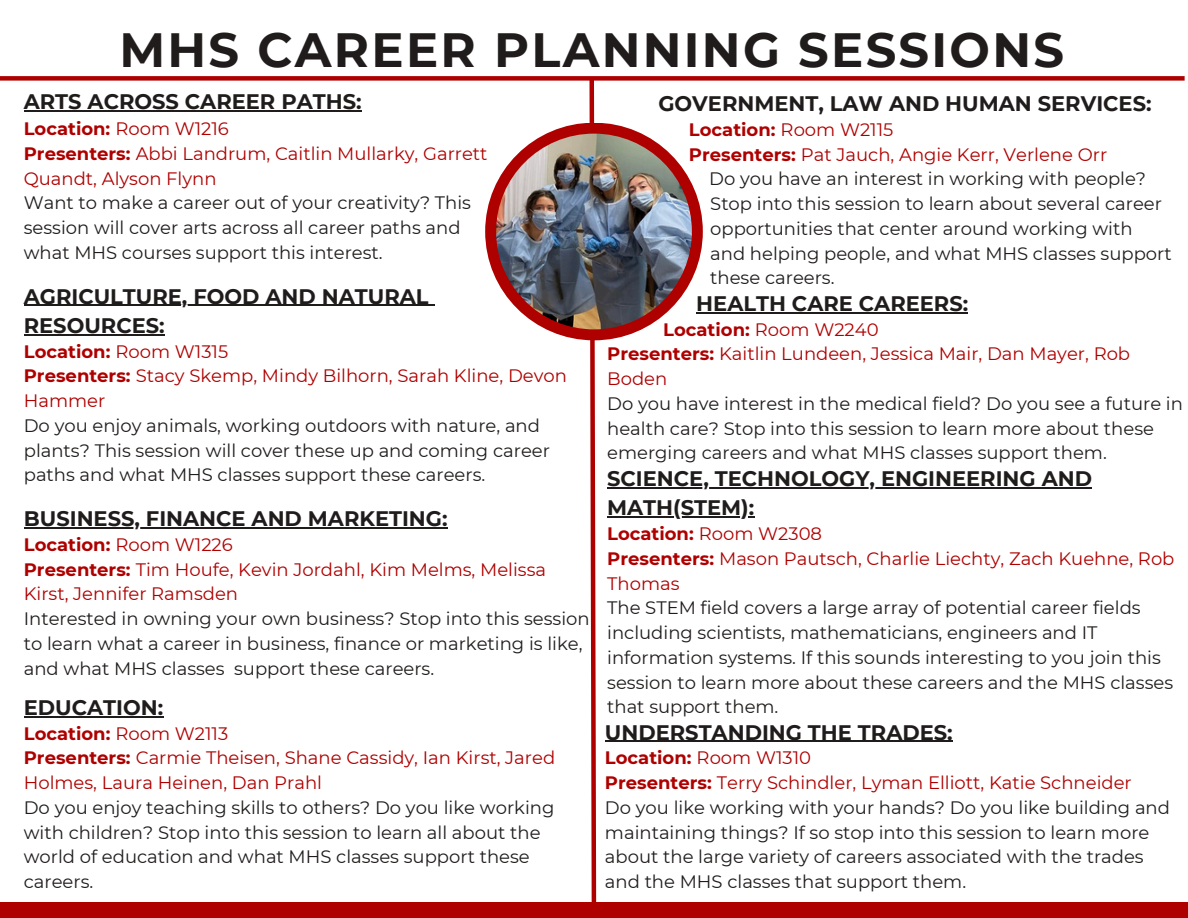
<style>
.page{position:relative;width:1188px;height:918px;background:#fff}
.page>*{position:absolute;margin:0;border:0;box-sizing:border-box;transform-origin:0 0}
.t1{font:700 48px "Montserrat";letter-spacing:.05em;color:#201c1c}
.t2{font:700 21px/29.2px "Montserrat";color:#201c1c}
.t3{font:18px/24.8px "Montserrat";color:#201c1c}
.t4{font:18px/24.8px "Montserrat";color:#af0000}
.t5{font:700 18px "Montserrat";color:#af0000}
.s1{font-weight:700}
.s2{font-weight:400}
.s3{font-weight:700;color:#af0000}
.s4{color:#af0000}
</style>
<div class="page">
<div style="left:0;top:76px;width:1185px;height:5px;background:#af0000"></div>
<svg style="left:587px;top:76px;width:12px;height:827px"></svg>
<div style="left:485px;top:123px;width:218px;height:217px;background:#af0000;border-radius:50%"></div>
<img style="left:496px;top:134px;width:196px;height:195px;border-radius:50%">
<hr style="left:24px;top:110px;width:338px;height:2px;background:#201c1c">
<hr style="left:24px;top:305px;width:405px;height:1px;background:#201c1c">
<hr style="left:24px;top:334px;width:141px;height:1px;background:#201c1c">
<hr style="left:24px;top:527px;width:424px;height:1px;background:#201c1c">
<hr style="left:24px;top:716px;width:139px;height:1px;background:#201c1c">
<hr style="left:696px;top:312px;width:272px;height:1px;background:#201c1c">
<hr style="left:607px;top:487px;width:485px;height:1px;background:#201c1c">
<hr style="left:607px;top:517px;width:147px;height:1px;background:#201c1c">
<hr style="left:605px;top:741px;width:348px;height:1px;background:#201c1c">
<div style="left:0;top:903px;width:1188px;height:15px;background:#af0000"></div>
<p class="t1" style="left:119px;top:20px;width:946px">MHS CAREER PLANNING SESSIONS</p>
<p class="t2" style="left:24px;top:87px;width:339px">ARTS ACROSS CAREER PATHS:</p>
<p class="t4" style="left:24px;top:116px;width:465px"><span class="s1">Location:</span> Room W1216<br><span class="s1">Presenters:</span> Abbi Landrum, Caitlin Mullarky, Garrett<br>Quandt, Alyson Flynn</p>
<p class="t3" style="left:24px;top:191px;width:449px">Want to make a career out of your creativity? This session will cover arts across all career paths and what MHS courses support this interest.</p>
<p class="t2" style="left:24px;top:282px;width:406px">AGRICULTURE, FOOD AND NATURAL<br>RESOURCES:</p>
<p class="t4" style="left:24px;top:339px;width:545px"><span class="s1">Location:</span> Room W1315<br><span class="s1">Presenters:</span> Stacy Skemp, Mindy Bilhorn, Sarah Kline, Devon<br>Hammer</p>
<p class="t3" style="left:24px;top:413px;width:528px">Do you enjoy animals, working outdoors with nature, and plants? This session will cover these up and coming career paths and what MHS classes support these careers.</p>
<p class="t2" style="left:24px;top:504px;width:425px">BUSINESS, FINANCE AND MARKETING:</p>
<p class="t4" style="left:24px;top:532px;width:524px"><span class="s1">Location:</span> Room W1226<br><span class="s1">Presenters:</span> Tim Houfe, Kevin Jordahl, Kim Melms, Melissa<br>Kirst, Jennifer Ramsden</p>
<p class="t3" style="left:24px;top:606px;width:567px">Interested in owning your own business? Stop into this session to learn what a career in business, finance or marketing is like, and what MHS classes support these careers.</p>
<p class="t2" style="left:24px;top:693px;width:141px">EDUCATION:</p>
<p class="t4" style="left:24px;top:721px;width:533px"><span class="s1">Location:</span> Room W2113<br><span class="s1">Presenters:</span> Carmie Theisen, Shane Cassidy, Ian Kirst, Jared<br>Holmes, Laura Heinen, Dan Prahl</p>
<p class="t3" style="left:24px;top:795px;width:532px">Do you enjoy teaching skills to others? Do you like working with children? Stop into this session to learn all about the world of education and what MHS classes support these careers.</p>
<p class="t2" style="left:658px;top:89px;width:495px">GOVERNMENT, LAW AND HUMAN SERVICES:</p>
<p class="t5" style="left:689px;top:118px;width:206px">Location: <span class="s2">Room W2115</span></p>
<p class="t4" style="left:689px;top:142px;width:420px"><span class="s1">Presenters:</span> Pat Jauch, Angie Kerr, Verlene Orr</p>
<p class="t3" style="left:709px;top:166px;width:438px">Do you have an interest in working with people?</p>
<p class="t3" style="left:710px;top:191px;width:453px">Stop into this session to learn about several career</p>
<p class="t3" style="left:710px;top:216px;width:424px">opportunities that center around working with</p>
<p class="t3" style="left:710px;top:241px;width:463px">and helping people, and what MHS classes support</p>
<p class="t3" style="left:710px;top:265px;width:126px">these careers.</p>
<p class="t2" style="left:696px;top:289px;width:273px">HEALTH CARE CAREERS:</p>
<p class="t4" style="left:607px;top:317px;width:524px;text-indent:56px"><span class="s1">Location:</span> Room W2240<br><span class="s1">Presenters:</span> Kaitlin Lundeen, Jessica Mair, Dan Mayer, Rob<br>Boden</p>
<p class="t3" style="left:607px;top:391px;width:577px">Do you have interest in the medical field? Do you see a future in health care? Stop into this session to learn more about these emerging careers and what MHS classes support them.</p>
<p class="t2" style="left:607px;top:464px;width:486px">SCIENCE, TECHNOLOGY, ENGINEERING AND<br>MATH(STEM):</p>
<p class="t4" style="left:607px;top:521px;width:569px"><span class="s1">Location:</span> Room W2308<br><span class="s1">Presenters:</span> Mason Pautsch, Charlie Liechty, Zach Kuehne, Rob<br>Thomas</p>
<p class="t3" style="left:607px;top:596px;width:568px">The STEM field covers a large array of potential career fields including scientists, mathematicians, engineers and IT information systems. If this sounds interesting to you join this session to learn more about these careers and the MHS classes that support them.</p>
<p class="t2" style="left:605px;top:717px;width:349px">UNDERSTANDING THE TRADES:</p>
<p class="t3" style="left:605px;top:746px;width:567px"><span class="s3">Location:</span> <span class="s4">Room W1310<br></span><span class="s3">Presenters:</span> <span class="s4">Terry Schindler, Lyman Elliott, Katie Schneider<br></span>Do you like working with your hands? Do you like building and maintaining things? If so stop into this session to learn more about the large variety of careers associated with the trades and the MHS classes that support them.</p>
</div>
